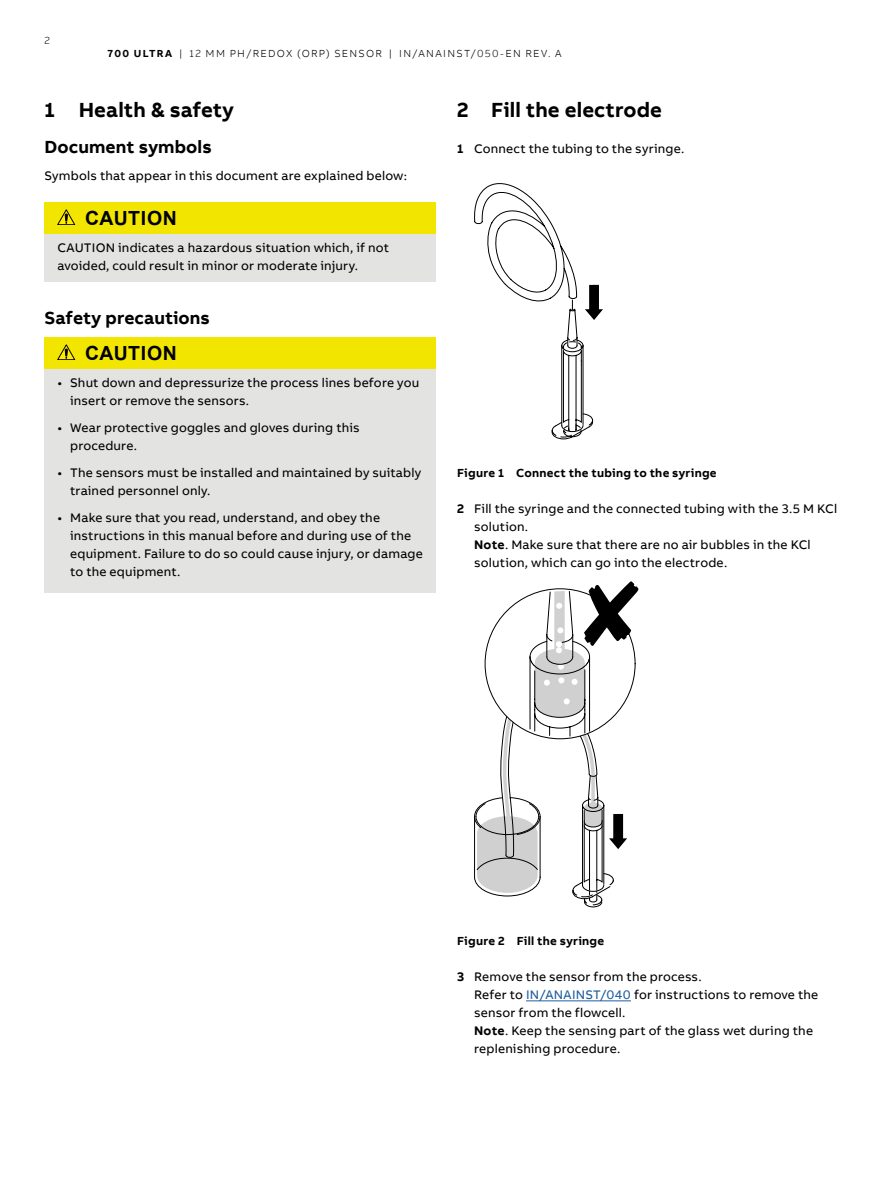
<style>
.page{position:relative;width:893px;height:1188px;background:#fff}
.page>*{position:absolute;margin:0;border:0;box-sizing:border-box;transform-origin:0 0}
.t1{font:700 21px "AB Bvoice";letter-spacing:.005em;color:#000}
.t2{font:700 19.5px "Arial";letter-spacing:.03em;color:#000}
.t3{font:700 18px "AB Bvoice";letter-spacing:.005em;color:#000}
.t4{font:12.75px/18px "AB Bvoice";letter-spacing:.015em;color:#000}
.t5{font:700 12px "AB Bvoice";letter-spacing:.02em;color:#000}
.t6{font:300 10.5px "AB Bvoice";letter-spacing:.12em;color:#000}
.s1{font-weight:700}
.s2{color:#215f9f}
</style>
<div class="page">
<div style="left:45px;top:202px;width:391px;height:31px;background:#f2e600"></div>
<div style="left:45px;top:234px;width:391px;height:48px;background:#e3e3e2"></div>
<div style="left:45px;top:337px;width:391px;height:31px;background:#f2e600"></div>
<div style="left:45px;top:369px;width:391px;height:52px;background:#e3e3e2"></div>
<div style="left:45px;top:414px;width:391px;height:52px;background:#e3e3e2"></div>
<div style="left:45px;top:459px;width:391px;height:52px;background:#e3e3e2"></div>
<div style="left:45px;top:504px;width:391px;height:88px;background:#e3e3e2"></div>
<svg style="left:57px;top:210px;width:18px;height:15px"></svg>
<svg style="left:57px;top:345px;width:18px;height:15px"></svg>
<hr style="left:526px;top:1000px;width:105px;height:1px;background:#215f9f">
<svg style="left:474px;top:183px;width:129px;height:256px"></svg>
<svg style="left:474px;top:581px;width:165px;height:326px"></svg>
<p class="t6" style="left:45px;top:34px;width:7px">2</p>
<p class="t6" style="left:108px;top:47px;width:456px"><span class="s1">700 ULTRA</span> | 12 MM PH/REDOX (ORP) SENSOR | IN/ANAINST/050-EN REV. A</p>
<h1 class="t1" style="left:45px;top:97px;width:191px">1 Health &amp; safety</h1>
<h3 class="t3" style="left:45px;top:135px;width:169px">Document symbols</h3>
<p class="t4" style="left:45px;top:167px;width:364px">Symbols that appear in this document are explained below:</p>
<h2 class="t2" style="left:85px;top:204px;width:93px">CAUTION</h2>
<p class="t4" style="left:57px;top:239px;width:333px">CAUTION indicates a hazardous situation which, if not avoided, could result in minor or moderate injury.</p>
<h3 class="t3" style="left:45px;top:306px;width:167px">Safety precautions</h3>
<h2 class="t2" style="left:85px;top:339px;width:93px">CAUTION</h2>
<p class="t4" style="left:70px;top:374px;width:351px;text-indent:-13px">• Shut down and depressurize the process lines before you insert or remove the sensors.</p>
<p class="t4" style="left:70px;top:419px;width:291px;text-indent:-13px">• Wear protective goggles and gloves during this procedure.</p>
<p class="t4" style="left:70px;top:464px;width:353px;text-indent:-13px">• The sensors must be installed and maintained by suitably trained personnel only.</p>
<p class="t4" style="left:70px;top:509px;width:354px;text-indent:-13px">• Make sure that you read, understand, and obey the instructions in this manual before and during use of the equipment. Failure to do so could cause injury, or damage to the equipment.</p>
<h1 class="t1" style="left:457px;top:97px;width:206px">2 Fill the electrode</h1>
<p class="t4" style="left:457px;top:140px;width:229px"><span class="s1">1</span> Connect the tubing to the syringe.</p>
<p class="t5" style="left:457px;top:465px;width:261px">Figure 1 Connect the tubing to the syringe</p>
<p class="t4" style="left:474px;top:500px;width:364px;text-indent:-17px"><span class="s1">2</span> Fill the syringe and the connected tubing with the 3.5 M KCl solution.<br><span class="s1">Note</span>. Make sure that there are no air bubbles in the KCl solution, which can go into the electrode.</p>
<p class="t5" style="left:457px;top:933px;width:149px">Figure 2 Fill the syringe</p>
<p class="t4" style="left:474px;top:968px;width:346px;text-indent:-17px"><span class="s1">3</span> Remove the sensor from the process.<br>Refer to <span class="s2">IN/ANAINST/040</span> for instructions to remove the sensor from the flowcell.<br><span class="s1">Note</span>. Keep the sensing part of the glass wet during the replenishing procedure.</p>
</div>
